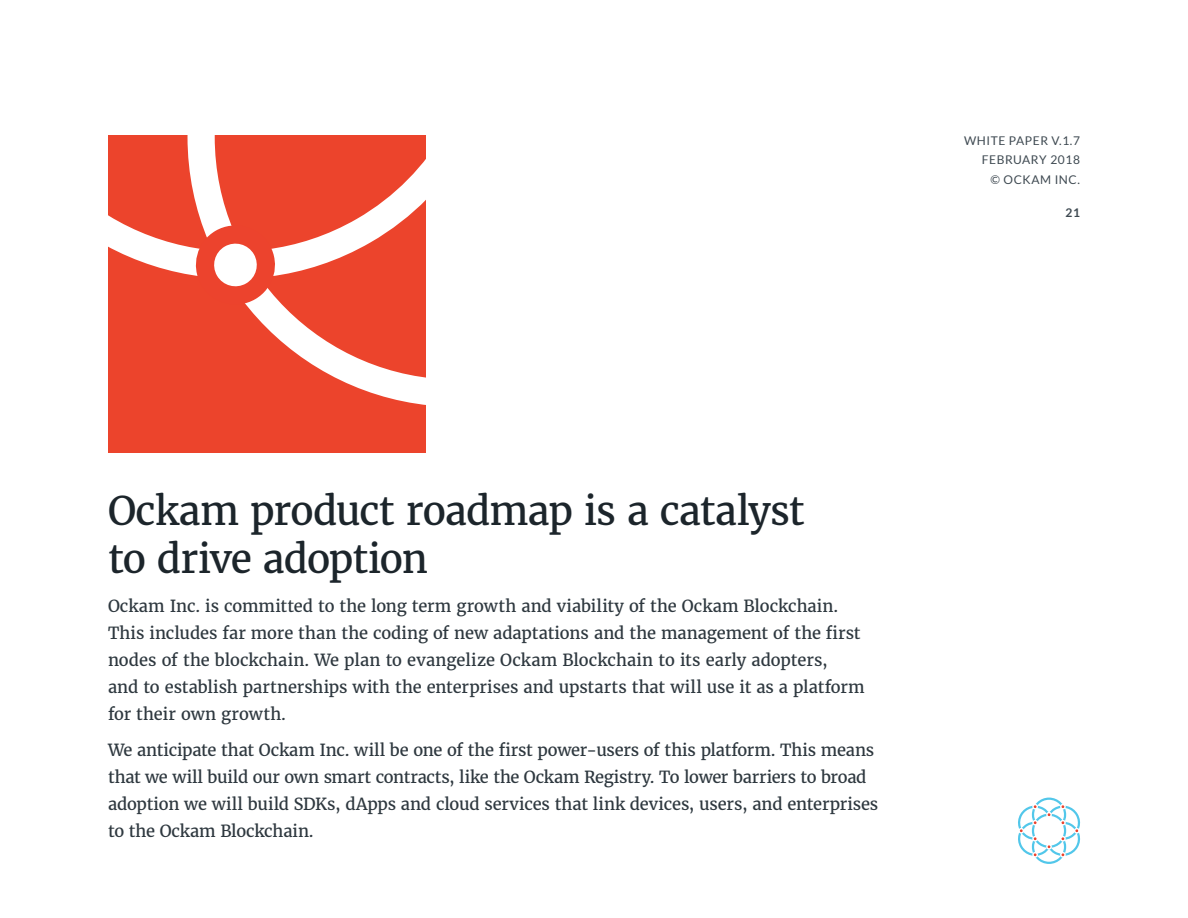
<style>
.page{position:relative;width:1188px;height:918px;background:#fff}
.page>*{position:absolute;margin:0;border:0;box-sizing:border-box;transform-origin:0 0}
.t1{font:39px/48px "Merriweather";letter-spacing:-.02em;color:#1c252b}
.Large_Introduction{font:16.5px/27px "Merriweather";letter-spacing:-.005em;color:#2e383f}
.t2{font:12px/19.5px "Lato";letter-spacing:.05em;color:#3e4951;text-align:right}
.t3{font:700 12px "Lato";color:#3e4951}
</style>
<div class="page">
<svg style="left:1018px;top:797px;width:63px;height:67px"></svg>
<div style="left:108px;top:135px;width:317px;height:317px;background:#ec442c"></div>
<svg style="left:108px;top:215px;width:66px;height:57px"></svg>
<svg style="left:174px;top:135px;width:251px;height:270px"></svg>
<svg style="left:190px;top:220px;width:91px;height:90px"></svg>
<p class="t2" style="left:964px;top:130px;width:117px">WHITE PAPER V.1.7<br>FEBRUARY 2018<br>© OCKAM INC.</p>
<p class="t3" style="left:1066px;top:205px;width:16px">21</p>
<h1 class="t1" style="left:108px;top:486px;width:698px">Ockam product roadmap is a catalyst to drive adoption</h1>
<p class="Large_Introduction" style="left:108px;top:592px;width:758px">Ockam Inc. is committed to the long term growth and viability of the Ockam Blockchain.<br>This includes far more than the coding of new adaptations and the management of the first nodes of the blockchain. We plan to evangelize Ockam Blockchain to its early adopters,<br>and to establish partnerships with the enterprises and upstarts that will use it as a platform for their own growth.</p>
<p class="Large_Introduction" style="left:108px;top:736px;width:772px">We anticipate that Ockam Inc. will be one of the first power-users of this platform. This means that we will build our own smart contracts, like the Ockam Registry. To lower barriers to broad adoption we will build SDKs, dApps and cloud services that link devices, users, and enterprises to the Ockam Blockchain.</p>
</div>
